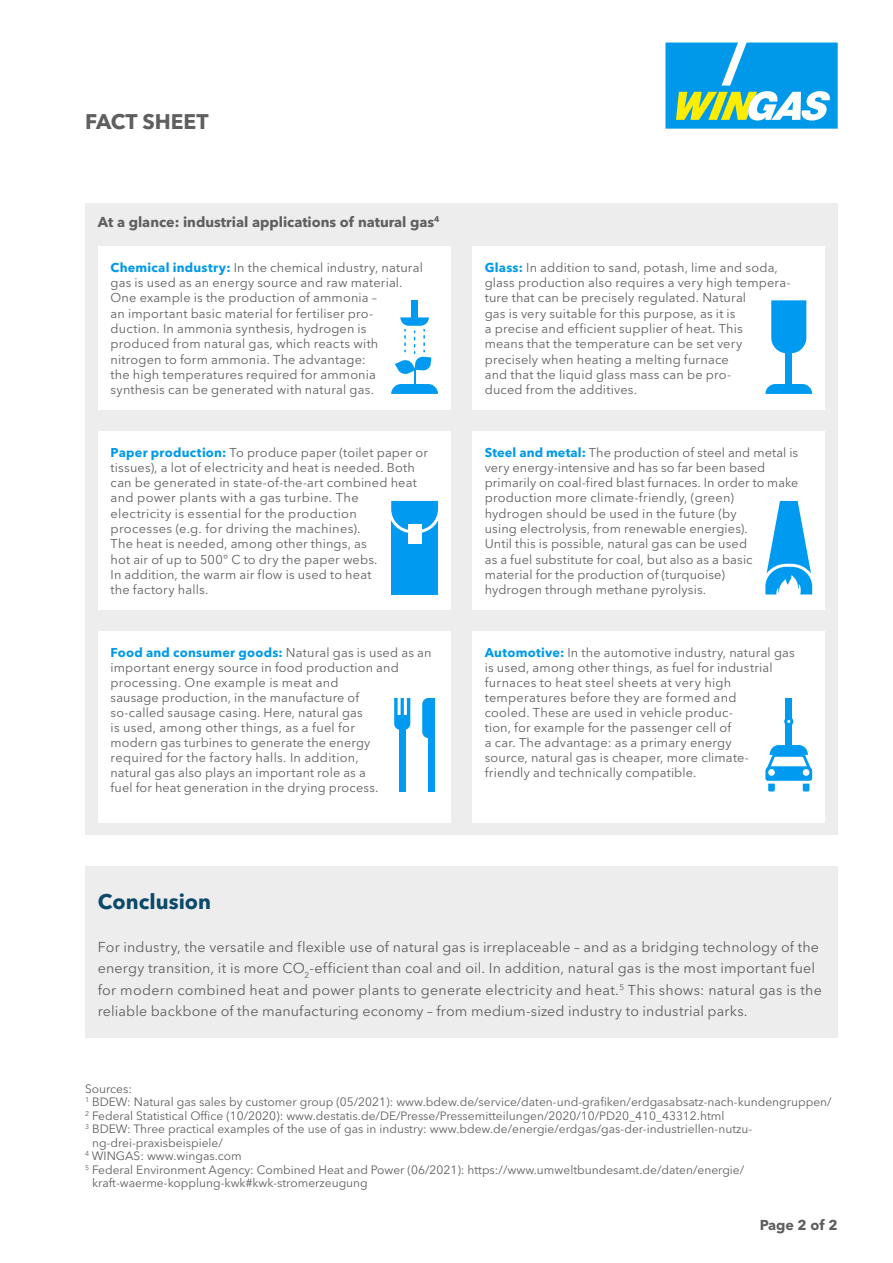
<style>
.page{position:relative;width:893px;height:1263px;background:#fff}
.page>*{position:absolute;margin:0;border:0;box-sizing:border-box;transform-origin:0 0}
.t1{font:700 21px "Avenir Next W1 G";color:#0b496b}
.t2{font:700 21px "Avenir Next W1 G";color:#5f5f5f}
.t3{font:14.25px/21.3px "Avenir Next W1 G";letter-spacing:.01em;color:#5f5f5f}
.t4{font:700 14.25px "Avenir Next W1 G";color:#5f5f5f}
.t5{font:12.75px/15.3px "Avenir Next W1 G";letter-spacing:.015em;color:#5f5f5f}
.t6{font:12px "Avenir Next W1 G";color:#5f5f5f}
.s1{font-weight:700;color:#0099e9}
</style>
<div class="page">
<svg style="left:665px;top:43px;width:173px;height:86px;background:#3aaed4"></svg>
<div style="left:85px;top:204px;width:753px;height:631px;background:#ededed"></div>
<div style="left:98px;top:431px;width:353px;height:179px;background:#fff"></div>
<div style="left:472px;top:246px;width:353px;height:164px;background:#fff"></div>
<div style="left:98px;top:246px;width:353px;height:164px;background:#fff"></div>
<div style="left:472px;top:431px;width:353px;height:179px;background:#fff"></div>
<div style="left:98px;top:631px;width:353px;height:191px;background:#fff"></div>
<div style="left:472px;top:631px;width:353px;height:191px;background:#fff"></div>
<div style="left:85px;top:866px;width:753px;height:171px;background:#ededed"></div>
<svg style="left:391px;top:317px;width:47px;height:77px"></svg>
<div style="left:411px;top:300px;width:7px;height:17px;background:#009bf0"></div>
<div style="left:391px;top:501px;width:47px;height:93px;background:#009bf0"></div>
<svg style="left:391px;top:501px;width:47px;height:32px"></svg>
<div style="left:408px;top:524px;width:13px;height:19px;background:#fff"></div>
<div style="left:429px;top:698px;width:6px;height:93px;background:#009bf0"></div>
<svg style="left:422px;top:698px;width:7px;height:40px"></svg>
<div style="left:399px;top:698px;width:6px;height:93px;background:#009bf0"></div>
<svg style="left:394px;top:698px;width:16px;height:32px"></svg>
<hr style="left:404px;top:698px;width:3px;height:17px;background:#fff">
<hr style="left:398px;top:698px;width:3px;height:17px;background:#fff">
<svg style="left:771px;top:300px;width:35px;height:53px;background:#10a1f0"></svg>
<div style="left:786px;top:353px;width:6px;height:35px;background:#009bf0"></div>
<svg style="left:765px;top:384px;width:47px;height:10px"></svg>
<svg style="left:765px;top:501px;width:47px;height:93px"></svg>
<div style="left:786px;top:698px;width:6px;height:48px;background:#009bf0"></div>
<div style="left:784px;top:717px;width:9px;height:9px;border:3px solid #009bf0;border-radius:50%"></div>
<svg style="left:765px;top:745px;width:47px;height:46px"></svg>
<h1 class="t2" style="left:85px;top:108px;width:125px">FACT SHEET</h1>
<p class="t4" style="left:98px;top:213px;width:343px">At a glance: industrial applications of natural gas<sup>4</sup></p>
<p class="t5" style="left:111px;top:260px;width:314px"><span class="s1">Chemical industry:</span> In the chemical industry, natural gas is used as an energy source and raw material.<br>One example is the production of ammonia –<br>an important basic material for fertiliser pro&shy;duction. In ammonia synthesis, hydrogen is produced from natural gas, which reacts with nitrogen to form ammonia. The advantage:<br>the high temperatures required for ammonia synthesis can be generated with natural gas.</p>
<p class="t5" style="left:111px;top:444px;width:319px"><span class="s1">Paper production:</span> To produce paper (toilet paper or tissues), a lot of electricity and heat is needed. Both can be generated in state-of-the-art combined heat and power plants with a gas turbine. The<br>electricity is essential for the production<br>processes (e.g. for driving the machines).<br>The heat is needed, among other things, as<br>hot air of up to 500° C to dry the paper webs.<br>In addition, the warm air flow is used to heat<br>the factory halls.</p>
<p class="t5" style="left:485px;top:260px;width:307px"><span class="s1">Glass:</span> In addition to sand, potash, lime and soda, glass production also requires a very high tempera&shy;ture that can be precisely regulated. Natural<br>gas is very suitable for this purpose, as it is<br>a precise and efficient supplier of heat. This<br>means that the temperature can be set very precisely when heating a melting furnace<br>and that the liquid glass mass can be pro-<br>duced from the additives.</p>
<p class="t5" style="left:485px;top:444px;width:315px"><span class="s1">Steel and metal:</span> The production of steel and metal is very energy-intensive and has so far been based primarily on coal-fired blast furnaces. In order to make production more climate-friendly, (green)<br>hydrogen should be used in the future (by<br>using electrolysis, from renewable energies).<br>Until this is possible, natural gas can be used<br>as a fuel substitute for coal, but also as a basic material for the production of (turquoise)<br>hydrogen through methane pyrolysis.</p>
<p class="t5" style="left:111px;top:645px;width:323px"><span class="s1">Food and consumer goods:</span> Natural gas is used as an important energy source in food production and processing. One example is meat and<br>sausage production, in the manufacture of<br>so-called sausage casing. Here, natural gas<br>is used, among other things, as a fuel for<br>modern gas turbines to generate the energy<br>required for the factory halls. In addition,<br>natural gas also plays an important role as a<br>fuel for heat generation in the drying process.</p>
<p class="t5" style="left:485px;top:645px;width:312px"><span class="s1">Automotive:</span> In the automotive industry, natural gas is used, among other things, as fuel for industrial furnaces to heat steel sheets at very high temperatures before they are formed and<br>cooled. These are used in vehicle produc-<br>tion, for example for the passenger cell of<br>a car. The advantage: as a primary energy<br>source, natural gas is cheaper, more climate&shy;friendly and technically compatible.</p>
<h1 class="t1" style="left:98px;top:889px;width:115px">Conclusion</h1>
<p class="t3" style="left:98px;top:936px;width:726px">For industry, the versatile and flexible use of natural gas is irreplaceable – and as a bridging technology of the energy transition, it is more CO<sub>2</sub>-efficient than coal and oil. In addition, natural gas is the most important fuel for modern combined heat and power plants to generate electricity and heat.<sup>5</sup> This shows: natural gas is the reliable backbone of the manufacturing economy – from medium-sized industry to industrial parks.</p>
<p class="t6" style="left:85px;top:1081px;width:48px">Sources:</p>
<p class="t6" style="left:85px;top:1095px;width:748px"><sup>1</sup> BDEW: Natural gas sales by customer group (05/2021): www.bdew.de/service/daten-und-grafiken/erdgasabsatz-nach-kundengruppen/</p>
<p class="t6" style="left:85px;top:1108px;width:641px"><sup>2</sup> Federal Statistical Office (10/2020): www.destatis.de/DE/Presse/Pressemitteilungen/2020/10/PD20_410_43312.html</p>
<p class="t6" style="left:85px;top:1122px;width:669px"><sup>3</sup> BDEW: Three practical examples of the use of gas in industry: www.bdew.de/energie/erdgas/gas-der-industriellen-nutzu-</p>
<p class="t6" style="left:92px;top:1135px;width:132px">ng-drei-praxisbeispiele/</p>
<p class="t6" style="left:85px;top:1149px;width:158px"><sup>4</sup> WINGAS: www.wingas.com</p>
<p class="t6" style="left:85px;top:1162px;width:661px"><sup>5</sup> Federal Environment Agency: Combined Heat and Power (06/2021): https://www.umweltbundesamt.de/daten/energie/</p>
<p class="t6" style="left:92px;top:1176px;width:277px">kraft-waerme-kopplung-kwk#kwk-stromerzeugung</p>
<p class="t4" style="left:760px;top:1216px;width:80px">Page 2 of 2</p>
</div>
